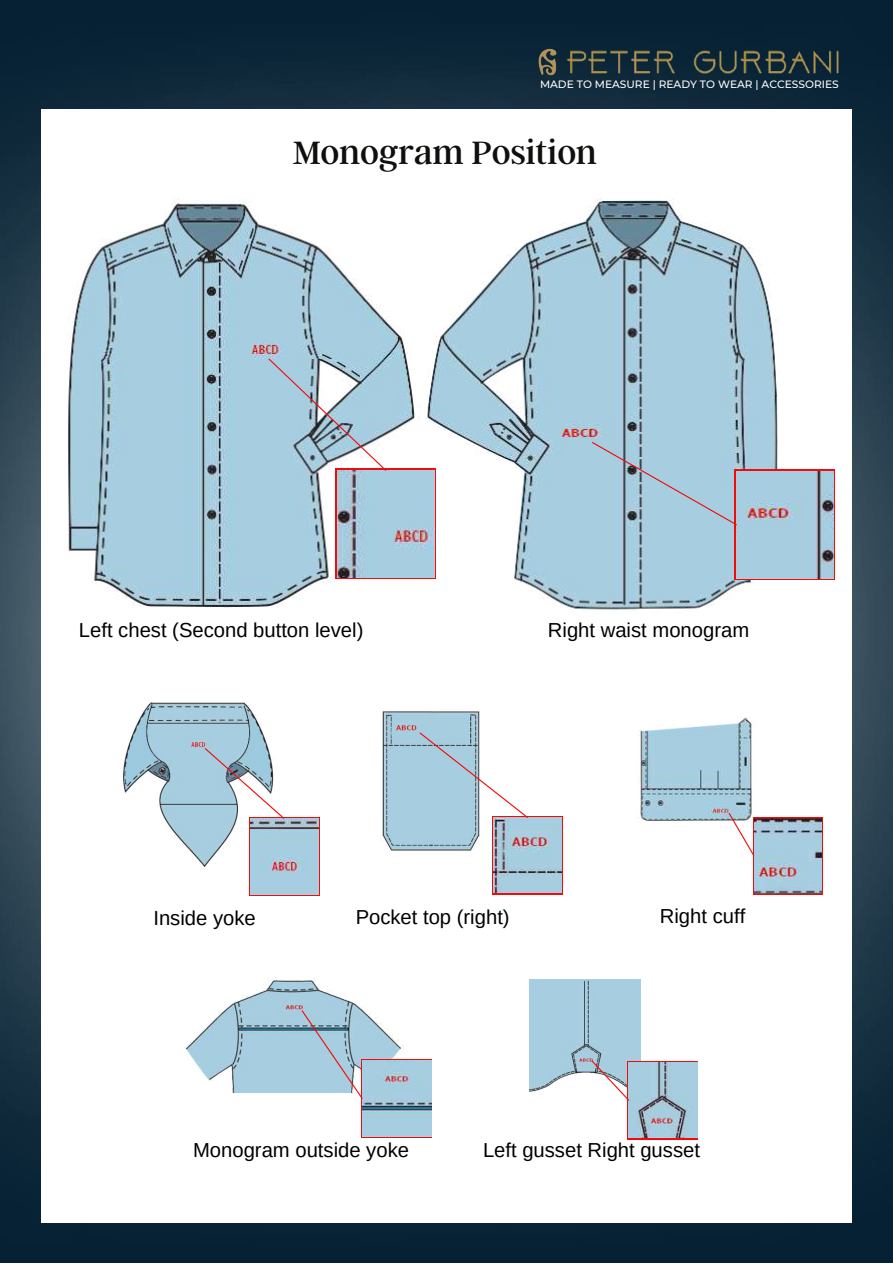
<style>
.page{position:relative;width:893px;height:1264px;background:#fff}
.page>*{position:absolute;margin:0;border:0;box-sizing:border-box;transform-origin:0 0}
.t1{font:36px "Argent CF";color:#100f0d}
.t2{font:20.25px "Arimo";color:#000}
.t3{font:500 10.65px "Montserrat";color:#fff}
</style>
<div class="page">
<img style="left:0;top:0;width:892px;height:1262px">
<img style="left:555px;top:42px;width:294px;height:39px">
<img style="left:539px;top:48px;width:18px;height:27px">
<div style="left:41px;top:109px;width:810px;height:1113px;background:#fff"></div>
<img style="left:123px;top:702px;width:145px;height:166px">
<img style="left:12px;top:182px;width:398px;height:440px">
<img style="left:410px;top:198px;width:421px;height:412px">
<img style="left:382px;top:711px;width:98px;height:140px">
<img style="left:185px;top:979px;width:219px;height:113px">
<img style="left:529px;top:979px;width:111px;height:113px">
<img style="left:638px;top:717px;width:114px;height:104px">
<svg style="left:336px;top:469px;width:100px;height:110px"></svg>
<div style="left:734px;top:469px;width:100px;height:110px;background:#f60909"></div>
<img style="left:338px;top:470px;width:96px;height:107px">
<img style="left:736px;top:471px;width:97px;height:107px">
<svg style="left:267px;top:357px;width:120px;height:115px"></svg>
<svg style="left:590px;top:441px;width:148px;height:85px;background:#a5c2d4"></svg>
<svg style="left:248px;top:817px;width:71px;height:79px"></svg>
<img style="left:250px;top:818px;width:68px;height:76px">
<svg style="left:203px;top:746px;width:82px;height:74px"></svg>
<svg style="left:753px;top:817px;width:69px;height:78px"></svg>
<img style="left:754px;top:818px;width:67px;height:75px">
<svg style="left:727px;top:811px;width:28px;height:46px"></svg>
<svg style="left:492px;top:816px;width:70px;height:78px"></svg>
<div style="left:361px;top:1059px;width:71px;height:79px;background:#a7cde0"></div>
<svg style="left:627px;top:1060px;width:71px;height:79px"></svg>
<img style="left:493px;top:817px;width:69px;height:75px">
<img style="left:362px;top:1060px;width:69px;height:55px">
<img style="left:628px;top:1062px;width:69px;height:75px">
<svg style="left:418px;top:731px;width:111px;height:88px"></svg>
<svg style="left:300px;top:1008px;width:64px;height:92px;background:#abc5d5"></svg>
<svg style="left:590px;top:1059px;width:40px;height:42px"></svg>
<p class="t3" style="left:540px;top:77px;width:300px">MADE TO MEASURE | READY TO WEAR | ACCESSORIES</p>
<h1 class="t1" style="left:293px;top:129px;width:305px">Monogram Position</h1>
<p class="t2" style="left:79px;top:619px;width:286px">Left chest (Second button level)</p>
<p class="t2" style="left:548px;top:619px;width:203px">Right waist monogram</p>
<p class="t2" style="left:153px;top:906px;width:104px">Inside yoke</p>
<p class="t2" style="left:355px;top:905px;width:155px">Pocket top (right)</p>
<p class="t2" style="left:659px;top:904px;width:87px">Right cuff</p>
<p class="t2" style="left:193px;top:1139px;width:217px">Monogram outside yoke</p>
<p class="t2" style="left:483px;top:1139px;width:218px">Left gusset Right gusset</p>
</div>
